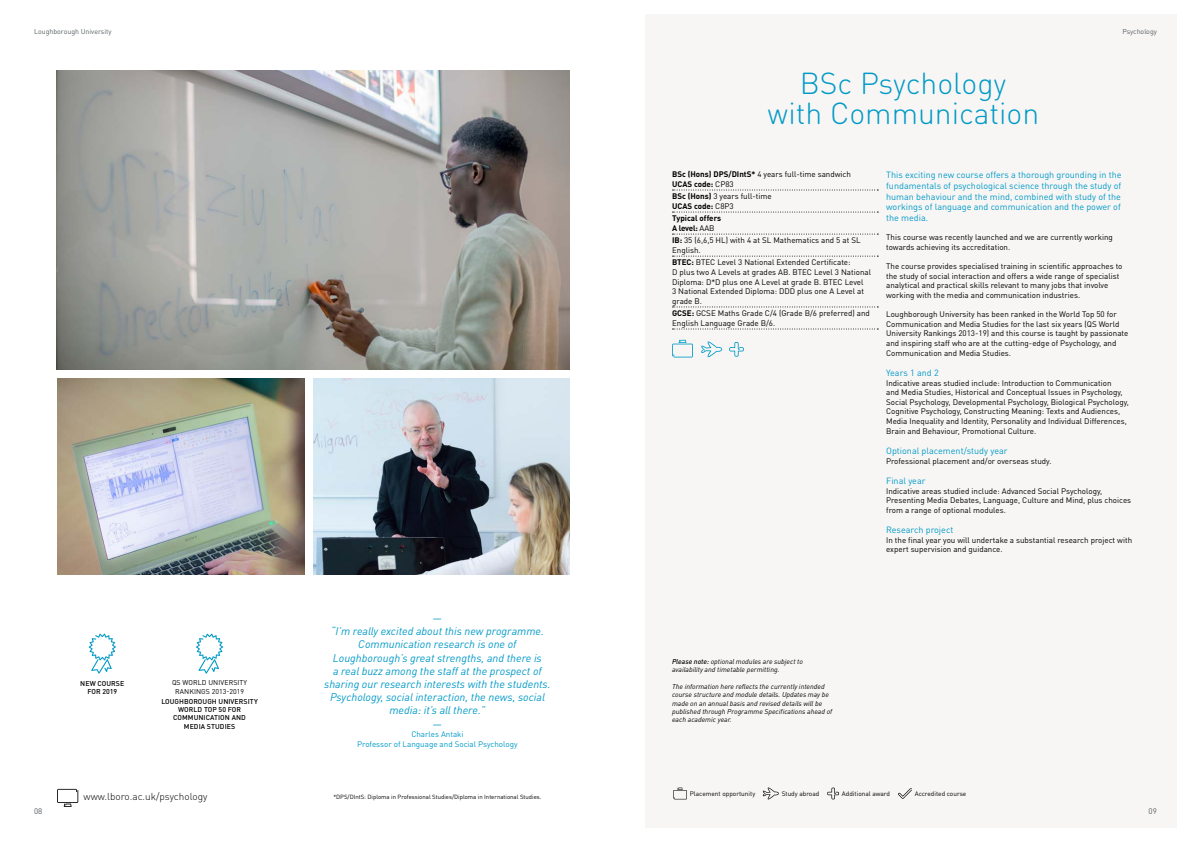
<style>
.page{position:relative;width:1191px;height:842px;background:#fff}
.page>*{position:absolute;margin:0;border:0;box-sizing:border-box;transform-origin:0 0}
.t1{font:300 30px/30px "DIN Round OT";color:#009ac7;text-align:center}
.t2{font:italic 11px/13.2px "DINOT";color:#009ac7;text-align:center}
.t3{font:300 10px "DINOT";color:#000}
.t4{font:9px/10.8px "DINOT";color:#009ac7;text-align:justify}
.t5{font:8px/9.6px "DINOT";color:#000}
.t6{font:700 8px/9.6px "DINOT";color:#000}
.t7{font:8px/9.6px "DIN Round OT";color:#009ac7;text-align:center}
.t8{font:8px "DINOT";color:#575e62}
.t9{font:italic 7px/8.4px "DINOT";color:#000}
.t10{font:500 7px/8.4px "DINOT";letter-spacing:.01em;color:#000;text-align:center}
.t11{font:7px/8.4px "DINOT";letter-spacing:.01em;color:#000;text-align:center}
.t12{font:7px "DINOT";color:#575e62}
.t13{font:6.5px "DINOT";color:#000}
.t14{font:6px "DINOT";color:#000}
.s1{font-weight:400}
.s2{font-weight:700}
.s3{font-weight:500}
</style>
<div class="page">
<img style="left:57px;top:71px;width:513px;height:298px">
<img style="left:313px;top:378px;width:257px;height:196px">
<div style="left:645px;top:14px;width:531px;height:814px;background:#f8f6f5"></div>
<svg style="left:672px;top:190px;width:206px;height:1px"></svg>
<svg style="left:672px;top:212px;width:206px;height:1px"></svg>
<svg style="left:672px;top:234px;width:206px;height:1px"></svg>
<svg style="left:672px;top:256px;width:206px;height:1px"></svg>
<svg style="left:672px;top:307px;width:206px;height:1px"></svg>
<svg style="left:672px;top:329px;width:206px;height:1px"></svg>
<svg style="left:701px;top:341px;width:21px;height:16px"></svg>
<svg style="left:672px;top:340px;width:21px;height:17px"></svg>
<svg style="left:729px;top:342px;width:15px;height:15px"></svg>
<img style="left:57px;top:378px;width:248px;height:196px">
<svg style="left:89px;top:634px;width:27px;height:40px"></svg>
<svg style="left:196px;top:634px;width:27px;height:40px"></svg>
<svg style="left:57px;top:789px;width:21px;height:18px"></svg>
<svg style="left:673px;top:787px;width:14px;height:12px"></svg>
<svg style="left:762px;top:787px;width:17px;height:12px"></svg>
<svg style="left:898px;top:788px;width:14px;height:11px"></svg>
<svg style="left:827px;top:788px;width:12px;height:11px"></svg>
<p class="t12" style="left:34px;top:27px;width:79px">Loughborough University</p>
<p class="t10" style="left:80px;top:679px;width:46px">NEW COURSE<br>FOR 2019</p>
<p class="t11" style="left:172px;top:678px;width:77px">QS WORLD UNIVERSITY<br>RANKINGS 2013-2019</p>
<p class="t10" style="left:161px;top:697px;width:98px">LOUGHBOROUGH UNIVERSITY<br>WORLD TOP 50 FOR<br>COMMUNICATION AND<br>MEDIA STUDIES</p>
<p class="t2" style="left:324px;top:611px;width:228px">—<br>“I’m really excited about this new programme.<br>Communication research is one of<br>Loughborough’s great strengths, and there is<br>a real buzz among the staff at the prospect of sharing our research interests with the students.<br>Psychology, social interaction, the news, social media: it’s all there.”<br>—</p>
<p class="t7" style="left:357px;top:729px;width:162px">Charles Antaki<br>Professor of Language and Social Psychology</p>
<h1 class="t1" style="left:767px;top:68px;width:274px">BSc Psychology<br>with Communication</h1>
<p class="t12" style="left:1122px;top:27px;width:36px">Psychology</p>
<p class="t6" style="left:672px;top:169px;width:180px">BSc (Hons) DPS/DIntS* <span class="s1">4 years full-time sandwich<br></span>UCAS code: <span class="s1">CP83</span></p>
<p class="t5" style="left:672px;top:191px;width:101px"><span class="s2">BSc (Hons)</span> 3 years full-time<br><span class="s2">UCAS code:</span> C8P3</p>
<p class="t6" style="left:672px;top:213px;width:51px">Typical offers<br>A level: <span class="s1">AAB</span></p>
<p class="t5" style="left:672px;top:235px;width:190px"><span class="s2">IB:</span> 35 (6,6,5 HL) with 4 at SL Mathematics and 5 at SL<br>English.</p>
<p class="t5" style="left:672px;top:257px;width:200px"><span class="s2">BTEC:</span> BTEC Level 3 National Extended Certificate:<br>D plus two A Levels at grades AB. BTEC Level 3 National Diploma: D*D plus one A Level at grade B. BTEC Level<br>3 National Extended Diploma: DDD plus one A Level at grade B.</p>
<p class="t5" style="left:672px;top:308px;width:199px"><span class="s2">GCSE:</span> GCSE Maths Grade C/4 (Grade B/6 preferred) and<br>English Language Grade B/6.</p>
<p class="t4" style="left:886px;top:169px;width:237px">This exciting new course offers a thorough grounding in the fundamentals of psychological science through the study of human behaviour and the mind, combined with study of the workings of language and communication and the power of the media.</p>
<p class="t5" style="left:886px;top:233px;width:228px">This course was recently launched and we are currently working towards achieving its accreditation.</p>
<p class="t5" style="left:886px;top:261px;width:238px">The course provides specialised training in scientific approaches to the study of social interaction and offers a wide range of specialist analytical and practical skills relevant to many jobs that involve working with the media and communication industries.</p>
<p class="t5" style="left:886px;top:309px;width:244px">Loughborough University has been ranked in the World Top 50 for Communication and Media Studies for the last six years (QS World University Rankings 2013-19) and this course is taught by passionate and inspiring staff who are at the cutting-edge of Psychology, and Communication and Media Studies.</p>
<p class="t4" style="left:886px;top:367px;width:54px">Years 1 and 2</p>
<p class="t5" style="left:886px;top:378px;width:244px">Indicative areas studied include: Introduction to Communication<br>and Media Studies, Historical and Conceptual Issues in Psychology, Social Psychology, Developmental Psychology, Biological Psychology, Cognitive Psychology, Constructing Meaning: Texts and Audiences, Media Inequality and Identity, Personality and Individual Differences, Brain and Behaviour, Promotional Culture.</p>
<p class="t4" style="left:886px;top:445px;width:123px">Optional placement/study year</p>
<p class="t5" style="left:886px;top:456px;width:167px">Professional placement and/or overseas study.</p>
<p class="t4" style="left:886px;top:475px;width:41px">Final year</p>
<p class="t5" style="left:886px;top:486px;width:246px">Indicative areas studied include: Advanced Social Psychology,<br>Presenting Media Debates, Language, Culture and Mind, plus choices from a range of optional modules.</p>
<p class="t4" style="left:886px;top:524px;width:69px">Research project</p>
<p class="t5" style="left:886px;top:535px;width:248px">In the final year you will undertake a substantial research project with expert supervision and guidance.</p>
<p class="t9" style="left:672px;top:657px;width:132px"><span class="s3">Please note:</span> optional modules are subject to availability and timetable permitting.</p>
<p class="t9" style="left:672px;top:682px;width:162px">The information here reflects the currently intended course structure and module details. Updates may be made on an annual basis and revised details will be published through Programme Specifications ahead of each academic year.</p>
<p class="t8" style="left:34px;top:806px;width:10px">08</p>
<p class="t3" style="left:84px;top:790px;width:125px">www.lboro.ac.uk/psychology</p>
<p class="t13" style="left:690px;top:789px;width:67px">Placement opportunity</p>
<p class="t13" style="left:781px;top:789px;width:39px">Study abroad</p>
<p class="t13" style="left:842px;top:789px;width:50px">Additional award</p>
<p class="t13" style="left:914px;top:789px;width:53px">Accredited course</p>
<p class="t14" style="left:333px;top:793px;width:210px">*DPS/DIntS: Diploma in Professional Studies/Diploma in International Studies.</p>
<p class="t8" style="left:1148px;top:806px;width:10px">09</p>
</div>
